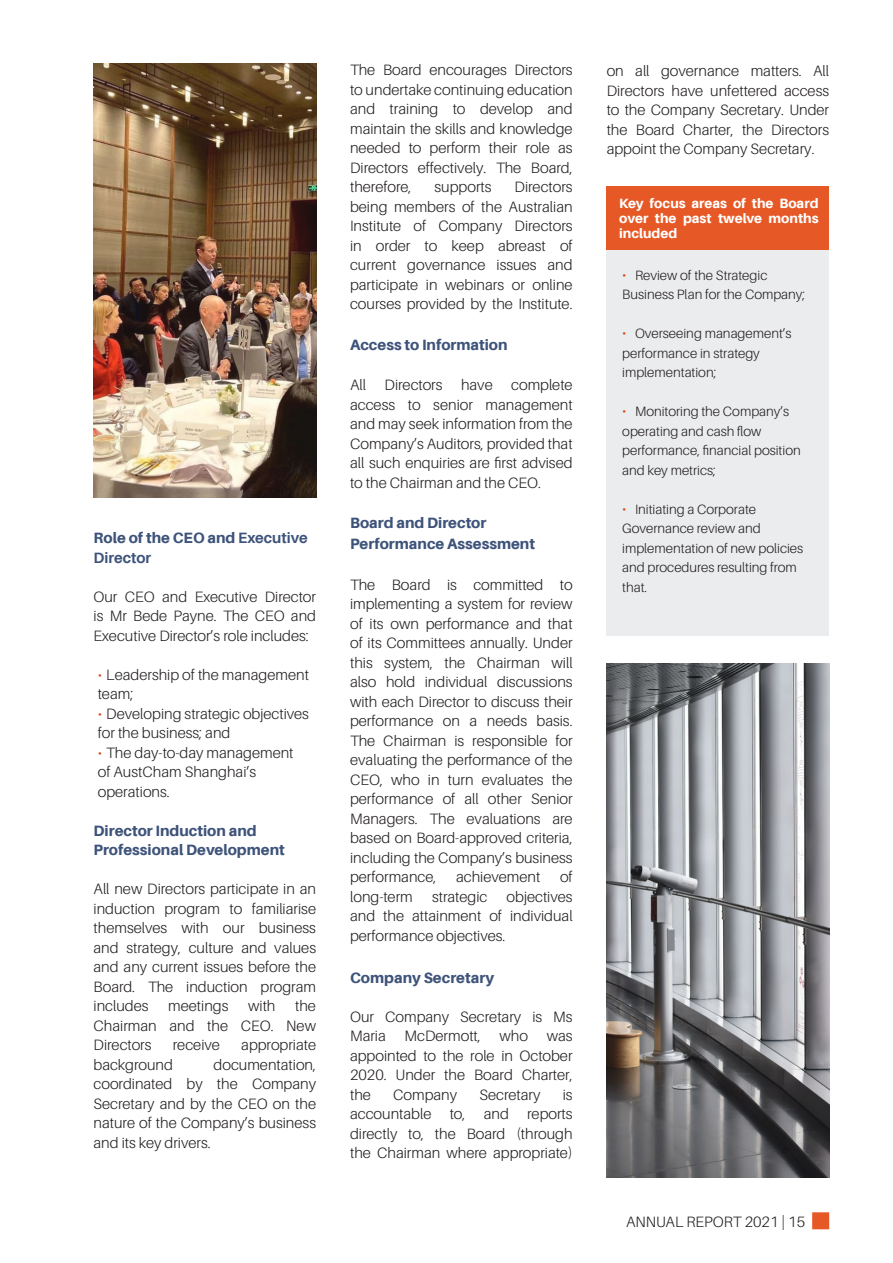
<style>
.page{position:relative;width:893px;height:1263px;background:#fff}
.page>*{position:absolute;margin:0;border:0;box-sizing:border-box;transform-origin:0 0}
.t1{font:300 15px/19.5px "Aileron";color:#231f20;text-align:justify}
.Subtitle{font:800 15px/19.5px "Aileron";color:#3e537a}
.t2{font:700 15px/19.5px "Aileron";color:#3d537a}
.t3{font:300 13.5px/19.5px "Aileron";color:#231f20}
.t4{font:800 13.5px/15px "Aileron";color:#fff;text-align:justify}
.s1{font-weight:800;color:#3e537a}
.s2{color:#d9461d}
.s3{font-size:15px;color:#d9461d}
</style>
<div class="page">
<div style="left:812px;top:1212px;width:17px;height:17px;background:#e65825;border:2px solid #e65825"></div>
<div style="left:607px;top:249px;width:222px;height:387px;background:#ebecee"></div>
<div style="left:607px;top:186px;width:222px;height:63px;background:#e65825"></div>
<img style="left:94px;top:64px;width:222px;height:433px">
<img style="left:607px;top:663px;width:222px;height:515px">
<p class="t2" style="left:94px;top:528px;width:216px"><span class="s1">Role of the CEO and</span> Executive<br>Director</p>
<p class="t1" style="left:94px;top:587px;width:224px">Our CEO and Executive Director is Mr Bede Payne. The CEO and Executive Director’s role includes:</p>
<p class="t1" style="left:98px;top:665px;width:213px"><span class="s2">•</span> Leadership of the management team;</p>
<p class="t1" style="left:98px;top:704px;width:213px"><span class="s2">•</span> Developing strategic objectives for the business; and</p>
<p class="t1" style="left:98px;top:743px;width:197px;text-align:left"><span class="s2">•</span> The day-to-day management of AustCham Shanghai’s operations.</p>
<p class="Subtitle" style="left:94px;top:821px;width:193px">Director Induction and<br>Professional Development</p>
<p class="t1" style="left:94px;top:879px;width:224px">All new Directors participate in an induction program to familiarise themselves with our business and strategy, culture and values and any current issues before the Board. The induction program includes</p>
<p class="t1" style="left:94px;top:996px;width:224px;text-indent:202px">the Chairman and the CEO. New Directors</p>
<p class="t1" style="left:168px;top:996px;width:62px">meetings</p>
<p class="t1" style="left:248px;top:996px;width:29px">with</p>
<p class="t1" style="left:173px;top:1035px;width:49px">receive</p>
<p class="t1" style="left:241px;top:1035px;width:76px">appropriate</p>
<p class="t1" style="left:94px;top:1055px;width:224px;text-indent:120px">documentation, coordinated by the Company Secretary and by the CEO on the nature of the Company’s business and its key drivers.</p>
<p class="t1" style="left:94px;top:1055px;width:81px">background</p>
<p class="t1" style="left:350px;top:61px;width:224px">The Board encourages Directors to undertake continuing education and training to develop and maintain the skills and knowledge needed to perform their role as Directors effectively. The Board, therefore,</p>
<p class="t1" style="left:350px;top:178px;width:224px;text-indent:164px">Directors being members of the Australian Institute of Company Directors in order to keep abreast of current governance issues and participate in webinars or online courses provided by the Institute.</p>
<p class="Subtitle" style="left:350px;top:335px;width:159px">Access to Information</p>
<p class="t1" style="left:350px;top:376px;width:224px">All Directors have complete access to senior management and may seek information from the Company’s Auditors, provided that all such enquiries are first advised to the Chairman and the CEO.</p>
<p class="Subtitle" style="left:350px;top:513px;width:186px;line-height:21px">Board and Director<br>Performance Assessment</p>
<p class="t1" style="left:350px;top:575px;width:224px">The Board is committed to implementing a system for review of its own performance and that of its Committees annually. Under this system, the Chairman will also hold individual discussions with each Director to discuss their performance on a needs basis.<br>The Chairman is responsible for evaluating the performance of the CEO, who in turn evaluates the performance of all other Senior Managers. The evaluations are based on Board-approved criteria, including the Company’s business performance,</p>
<p class="t1" style="left:435px;top:178px;width:58px">supports</p>
<p class="t1" style="left:456px;top:868px;width:86px">achievement</p>
<p class="t1" style="left:560px;top:868px;width:14px">of</p>
<p class="t1" style="left:350px;top:887px;width:224px;text-indent:156px">objectives and the attainment of individual performance objectives.</p>
<p class="Subtitle" style="left:350px;top:968px;width:145px">Company Secretary</p>
<p class="t1" style="left:350px;top:1007px;width:224px">Our Company Secretary is Ms Maria McDermott, who was appointed to the role in October 2020. Under the Board Charter, the</p>
<p class="t1" style="left:350px;top:887px;width:64px">long-term</p>
<p class="t1" style="left:432px;top:887px;width:57px">strategic</p>
<p class="t1" style="left:393px;top:1085px;width:66px">Company</p>
<p class="t1" style="left:479px;top:1085px;width:63px">Secretary</p>
<p class="t1" style="left:350px;top:1085px;width:224px;text-indent:213px">is accountable to, and reports directly to, the Board (through the Chairman where appropriate)</p>
<p class="t1" style="left:607px;top:62px;width:224px">on all governance matters. All Directors have unfettered access to the Company Secretary. Under the Board Charter, the Directors appoint the Company Secretary.</p>
<p class="t4" style="left:619px;top:196px;width:201px">Key focus areas of the Board over the past twelve months included</p>
<p class="t3" style="left:622px;top:265px;width:184px"><span class="s3">•</span> Review of the Strategic<br>Business Plan for the Company;</p>
<p class="t3" style="left:622px;top:324px;width:171px"><span class="s3">•</span> Overseeing management’s performance in strategy implementation;</p>
<p class="t3" style="left:622px;top:402px;width:180px"><span class="s3">•</span> Monitoring the Company’s operating and cash flow performance, financial position and key metrics;</p>
<p class="t3" style="left:622px;top:499px;width:183px"><span class="s3">•</span> Initiating a Corporate<br>Governance review and implementation of new policies and procedures resulting from that.</p>
<p class="t1" style="left:626px;top:1212px;width:181px">ANNUAL REPORT 2021 | 15</p>
</div>
